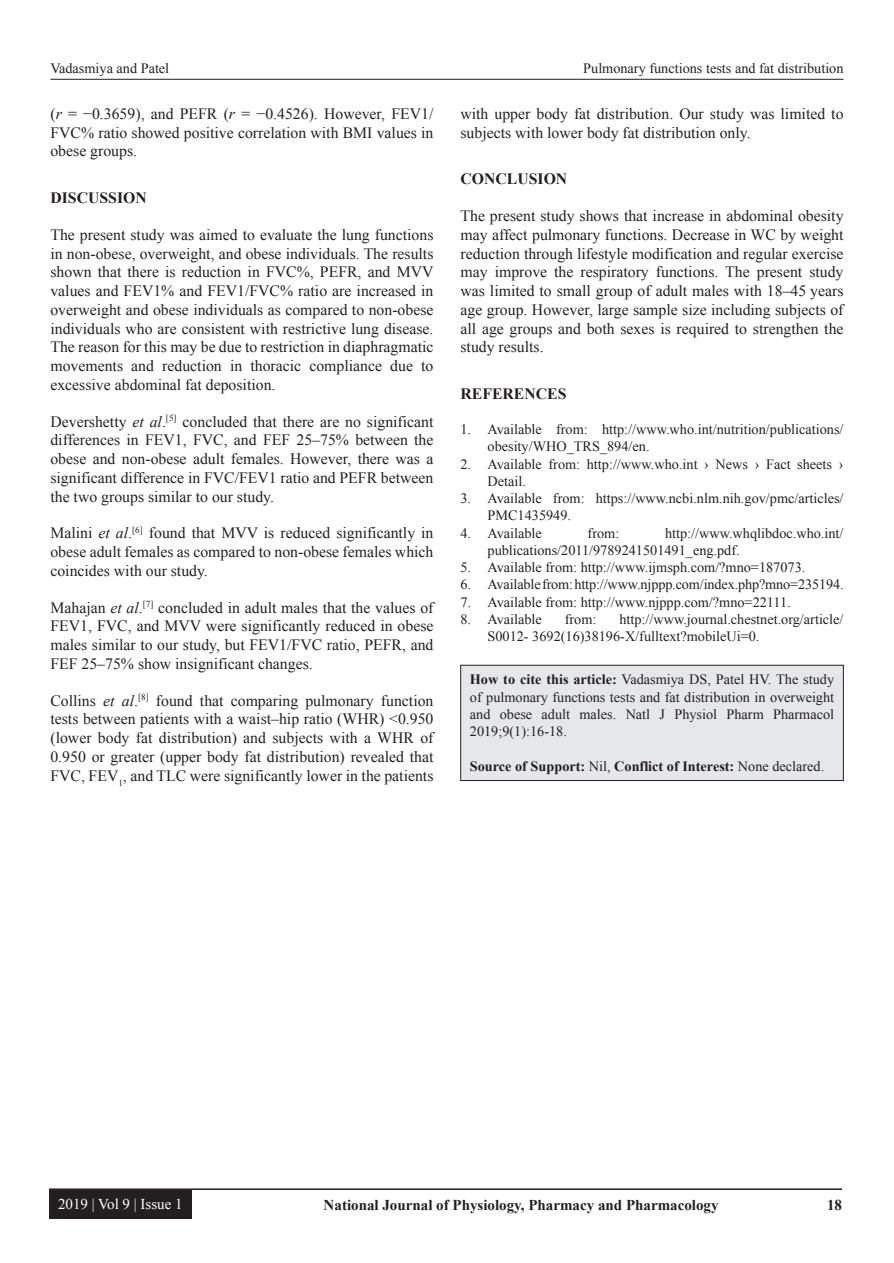
<style>
.page{position:relative;width:894px;height:1263px;background:#fff}
.page>*{position:absolute;margin:0;border:0;box-sizing:border-box;transform-origin:0 0}
.TX{font:15.75px/18.8px "Times New Roman";color:#231f20;text-align:justify}
.t1{font:700 15.75px "Times New Roman";color:#231f20}
.RF{font:700 15px "Times New Roman";color:#231f20}
.RF_VOL{font:15px "Times New Roman";color:#fff}
.REF{font:14.25px/17.2px "Times New Roman";color:#231f20}
.HTC{font:14.25px/17.2px "Times New Roman";color:#231f20;text-align:justify}
.HTC-2{font:700 14.25px "Times New Roman";color:#231f20}
.s1{font-style:italic}
.s2{font-weight:700}
.s3{font-weight:400}
</style>
<div class="page">
<hr style="left:50px;top:79px;width:793px;height:1px;background:#231f20">
<hr style="left:49px;top:1188px;width:792px;height:1px;background:#231f20">
<div style="left:49px;top:1189px;width:143px;height:29px;background:#231f20"></div>
<div style="left:460px;top:665px;width:383px;height:115px;background:#e6e7e9"></div>
<div style="left:460px;top:665px;width:383px;height:115px;border:1px solid #231f20"></div>
<p class="HTC" style="left:50px;top:59px;width:120px">Vadasmiya and Patel</p>
<p class="HTC" style="left:583px;top:59px;width:262px">Pulmonary functions tests and fat distribution</p>
<p class="TX" style="left:50px;top:104px;width:384px">(<span class="s1">r</span> = −0.3659), and PEFR (<span class="s1">r</span> = −0.4526). However, FEV1/ FVC% ratio showed positive correlation with BMI values in obese groups.</p>
<h1 class="t1" style="left:50px;top:187px;width:98px">DISCUSSION</h1>
<p class="TX" style="left:50px;top:225px;width:384px">The present study was aimed to evaluate the lung functions in non-obese, overweight, and obese individuals. The results shown that there is reduction in FVC%, PEFR, and MVV values and FEV1% and FEV1/FVC% ratio are increased in overweight and obese individuals as compared to non-obese individuals who are consistent with restrictive lung disease.<br>The reason for this may be due to restriction in diaphragmatic movements and reduction in thoracic compliance due to excessive abdominal fat deposition.</p>
<p class="TX" style="left:50px;top:412px;width:384px">Devershetty <span class="s1">et al</span>.<sup>[5]</sup> concluded that there are no significant differences in FEV1, FVC, and FEF 25–75% between the obese and non-obese adult females. However, there was a significant difference in FVC/FEV1 ratio and PEFR between the two groups similar to our study.</p>
<p class="TX" style="left:50px;top:523px;width:384px">Malini <span class="s1">et al</span>.<sup>[6]</sup> found that MVV is reduced significantly in obese adult females as compared to non-obese females which coincides with our study.</p>
<p class="TX" style="left:50px;top:598px;width:384px">Mahajan <span class="s1">et al</span>.<sup>[7]</sup> concluded in adult males that the values of FEV1, FVC, and MVV were significantly reduced in obese males similar to our study, but FEV1/FVC ratio, PEFR, and FEF 25–75% show insignificant changes.</p>
<p class="TX" style="left:50px;top:691px;width:384px">Collins <span class="s1">et al</span>.<sup>[8]</sup> found that comparing pulmonary function tests between patients with a waist–hip ratio (WHR) &lt;0.950 (lower body fat distribution) and subjects with a WHR of 0.950 or greater (upper body fat distribution) revealed that FVC, FEV<sub>1</sub>, and TLC were significantly lower in the patients</p>
<p class="TX" style="left:460px;top:104px;width:384px">with upper body fat distribution. Our study was limited to subjects with lower body fat distribution only.</p>
<h1 class="t1" style="left:460px;top:168px;width:108px">CONCLUSION</h1>
<p class="TX" style="left:460px;top:206px;width:384px">The present study shows that increase in abdominal obesity may affect pulmonary functions. Decrease in WC by weight reduction through lifestyle modification and regular exercise may improve the respiratory functions. The present study was limited to small group of adult males with 18–45 years age group. However, large sample size including subjects of all age groups and both sexes is required to strengthen the study results.</p>
<h1 class="t1" style="left:460px;top:383px;width:107px">REFERENCES</h1>
<p class="REF" style="left:487px;top:420px;width:357px;text-indent:-27px">1. Available from: http://www.who.int/nutrition/publications/ obesity/WHO_TRS_894/en.</p>
<p class="REF" style="left:487px;top:455px;width:357px;text-indent:-27px">2. Available from: http://www.who.int › News › Fact sheets ›<br>Detail.</p>
<p class="REF" style="left:487px;top:489px;width:357px;text-indent:-27px">3. Available from: https://www.ncbi.nlm.nih.gov/pmc/articles/<br>PMC1435949.</p>
<p class="REF" style="left:460px;top:524px;width:83px">4. Available</p>
<p class="REF" style="left:587px;top:524px;width:33px">from:</p>
<p class="REF" style="left:487px;top:524px;width:357px;text-indent:177px">http://www.whqlibdoc.who.int/ publications/2011/9789241501491_eng.pdf.</p>
<p class="REF" style="left:460px;top:558px;width:346px">5. Available from: http://www.ijmsph.com/?mno=187073.</p>
<p class="REF" style="left:460px;top:576px;width:384px">6. Available from: http://www.njppp.com/index.php?mno=235194.</p>
<p class="REF" style="left:460px;top:593px;width:332px">7. Available from: http://www.njppp.com/?mno=22111.</p>
<p class="REF" style="left:460px;top:610px;width:83px">8. Available</p>
<p class="REF" style="left:564px;top:610px;width:33px">from:</p>
<p class="REF" style="left:487px;top:610px;width:357px;text-indent:132px">http://www.journal.chestnet.org/article/<br>S0012- 3692(16)38196-X/fulltext?mobileUi=0.</p>
<p class="HTC" style="left:469px;top:670px;width:365px"><span class="s2">How to cite this article:</span> Vadasmiya DS, Patel HV. The study of pulmonary functions tests and fat distribution in overweight and obese adult males. Natl J Physiol Pharm Pharmacol 2019;9(1):16-18.</p>
<p class="HTC-2" style="left:469px;top:756px;width:356px">Source of Support: <span class="s3">Nil,</span> Conflict of Interest: <span class="s3">None declared.</span></p>
<p class="RF_VOL" style="left:58px;top:1194px;width:126px">2019 | Vol 9 | Issue 1</p>
<p class="RF" style="left:323px;top:1194px;width:396px">National Journal of Physiology, Pharmacy and Pharmacology</p>
<p class="RF" style="left:826px;top:1194px;width:16px">18</p>
</div>
